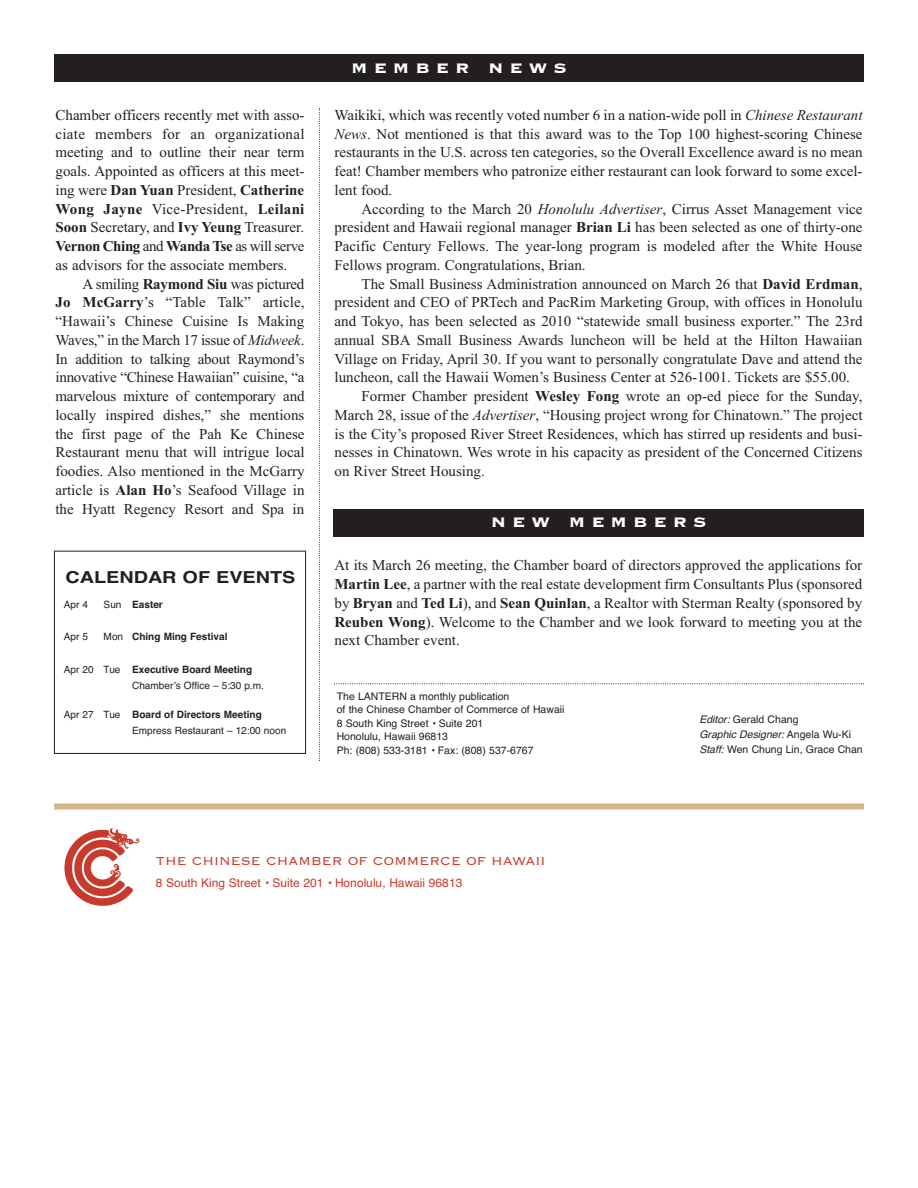
<style>
.page{position:relative;width:918px;height:1188px;background:#fff}
.page>*{position:absolute;margin:0;border:0;box-sizing:border-box;transform-origin:0 0}
.t1{font:700 18px "Copperplate";letter-spacing:.305em;color:#fff;scale:1.1 1}
.t2{font:700 16.5px "Helvetica";color:#231f20;scale:1.2 1}
.t3{font:15px/18.8px "Times New Roman";color:#231f20;text-align:justify}
.t4{font:300 15px "Copperplate";color:#c83a2c}
.t5{font:12px "Helvetica";color:#c83a2c}
.t6{font:10.5px/13.5px "Helvetica";color:#231f20}
.t7{font:10.05px/16.2px "Helvetica";color:#231f20}
.t8{font:700 10.05px "Helvetica";color:#231f20}
.s1{font-weight:700}
.s2{font-style:italic}
.s3{font-weight:400}
</style>
<div class="page">
<div style="left:54px;top:804px;width:810px;height:6px;background:#d2b88b"></div>
<img style="left:64px;top:828px;width:76px;height:78px">
<svg style="left:319px;top:108px;width:1px;height:653px"></svg>
<div style="left:54px;top:551px;width:252px;height:203px;border:1px solid #231f20"></div>
<svg style="left:334px;top:683px;width:530px;height:1px"></svg>
<div style="left:54px;top:54px;width:810px;height:27px;background:#231f20"></div>
<div style="left:333px;top:509px;width:531px;height:28px;background:#231f20"></div>
<p class="t3" style="left:55px;top:107px;width:251px">Chamber officers recently met with asso&shy;ciate members for an organizational meeting and to outline their near term goals. Appointed as officers at this meet&shy;ing were <span class="s1">Dan Yuan</span> President, <span class="s1">Catherine Wong Jayne</span> Vice-President, <span class="s1">Leilani Soon</span> Secretary, and <span class="s1">Ivy Yeung</span> Treasurer.<br><span class="s1">Vernon Ching</span> and <span class="s1">Wanda Tse</span> as will serve as advisors for the associate members.</p>
<p class="t3" style="left:55px;top:276px;width:251px;text-indent:27px">A smiling <span class="s1">Raymond Siu</span> was pictured <span class="s1">Jo McGarry</span>’s “Table Talk” article, “Hawaii’s Chinese Cuisine Is Making Waves,” in the March 17 issue of <span class="s2">Midweek</span>.<br>In addition to talking about Raymond’s innovative “Chinese Hawaiian” cuisine, “a marvelous mixture of contemporary and locally inspired dishes,” she mentions the first page of the Pah Ke Chinese Restaurant menu that will intrigue local foodies. Also mentioned in the McGarry article is <span class="s1">Alan Ho</span>’s Seafood Village in the Hyatt Regency Resort and Spa in</p>
<p class="t2" style="left:66px;top:571px;width:193px">CALENDAR OF EVENTS</p>
<p class="t7" style="left:64px;top:597px;width:26px">Apr 4</p>
<p class="t8" style="left:104px;top:601px;width:61px"><span class="s3">Sun</span> Easter</p>
<p class="t7" style="left:64px;top:629px;width:26px">Apr 5</p>
<p class="t8" style="left:104px;top:633px;width:125px"><span class="s3">Mon</span> Ching Ming Festival</p>
<p class="t7" style="left:132px;top:662px;width:133px;text-indent:-68px">Apr 20 Tue <span class="s1">Executive Board Meeting<br></span>Chamberʼs Office – 5:30 p.m.</p>
<p class="t7" style="left:132px;top:707px;width:156px;text-indent:-68px">Apr 27 Tue <span class="s1">Board of Directors Meeting<br></span>Empress Restaurant – 12:00 noon</p>
<p class="t1" style="left:351px;top:56px;width:198px">MEMBER NEWS</p>
<p class="t3" style="left:334px;top:107px;width:530px">Waikiki, which was recently voted number 6 in a nation-wide poll in <span class="s2">Chinese Restaurant News</span>. Not mentioned is that this award was to the Top 100 highest-scoring Chinese restaurants in the U.S. across ten categories, so the Overall Excellence award is no mean feat! Chamber members who patronize either restaurant can look forward to some excel&shy;lent food.</p>
<p class="t3" style="left:335px;top:201px;width:530px;text-indent:27px">According to the March 20 <span class="s2">Honolulu Advertiser</span>, Cirrus Asset Management vice president and Hawaii regional manager <span class="s1">Brian Li</span> has been selected as one of thirty-one Pacific Century Fellows. The year-long program is modeled after the White House Fellows program. Congratulations, Brian.</p>
<p class="t3" style="left:362px;top:276px;width:502px">The Small Business Administration announced on March 26 that <span class="s1">David Erdman</span>,</p>
<p class="t3" style="left:335px;top:294px;width:530px">president and CEO of PRTech and PacRim Marketing Group, with offices in Honolulu</p>
<p class="t3" style="left:335px;top:313px;width:530px">and Tokyo, has been selected as 2010 “statewide small business exporter.” The 23rd</p>
<p class="t3" style="left:335px;top:332px;width:529px">annual SBA Small Business Awards luncheon will be held at the Hilton Hawaiian</p>
<p class="t3" style="left:335px;top:351px;width:530px">Village on Friday, April 30. If you want to personally congratulate Dave and attend the</p>
<p class="t3" style="left:335px;top:369px;width:517px">luncheon, call the Hawaii Women’s Business Center at 526-1001. Tickets are $55.00.</p>
<p class="t3" style="left:362px;top:388px;width:503px">Former Chamber president <span class="s1">Wesley Fong</span> wrote an op-ed piece for the Sunday,</p>
<p class="t3" style="left:335px;top:407px;width:530px">March 28, issue of the <span class="s2">Advertiser</span>, “Housing project wrong for Chinatown.” The project</p>
<p class="t3" style="left:335px;top:426px;width:530px">is the City’s proposed River Street Residences, which has stirred up residents and busi-</p>
<p class="t3" style="left:335px;top:444px;width:530px">nesses in Chinatown. Wes wrote in his capacity as president of the Concerned Citizens</p>
<p class="t3" style="left:335px;top:463px;width:152px">on River Street Housing.</p>
<p class="t1" style="left:491px;top:510px;width:198px">NEW MEMBERS</p>
<p class="t3" style="left:334px;top:557px;width:529px">At its March 26 meeting, the Chamber board of directors approved the applications for <span class="s1">Martin Lee</span>, a partner with the real estate development firm Consultants Plus (sponsored by <span class="s1">Bryan</span> and <span class="s1">Ted Li</span>), and <span class="s1">Sean Quinlan</span>, a Realtor with Sterman Realty (sponsored by <span class="s1">Reuben Wong</span>). Welcome to the Chamber and we look forward to meeting you at the next Chamber event.</p>
<p class="t6" style="left:337px;top:690px;width:229px">The LANTERN a monthly publication<br>of the Chinese Chamber of Commerce of Hawaii 8 South King Street • Suite 201<br>Honolulu, Hawaii 96813<br>Ph: (808) 533-3181 • Fax: (808) 537-6767</p>
<p class="t6" style="left:699px;top:713px;width:165px;line-height:15px"><span class="s2">Editor:</span>Gerald Chang<br><span class="s2">Graphic Designer:</span> A n g e l a W u - K i<br><span class="s2">Staff:</span>Wen Chung Lin, Grace Chan</p>
<p class="t4" style="left:156px;top:851px;width:391px">THE CHINESE CHAMBER OF COMMERCE OF HAWAII</p>
<p class="t5" style="left:156px;top:878px;width:308px">8 South King Street • Suite 201 • Honolulu, Hawaii 96813</p>
</div>
